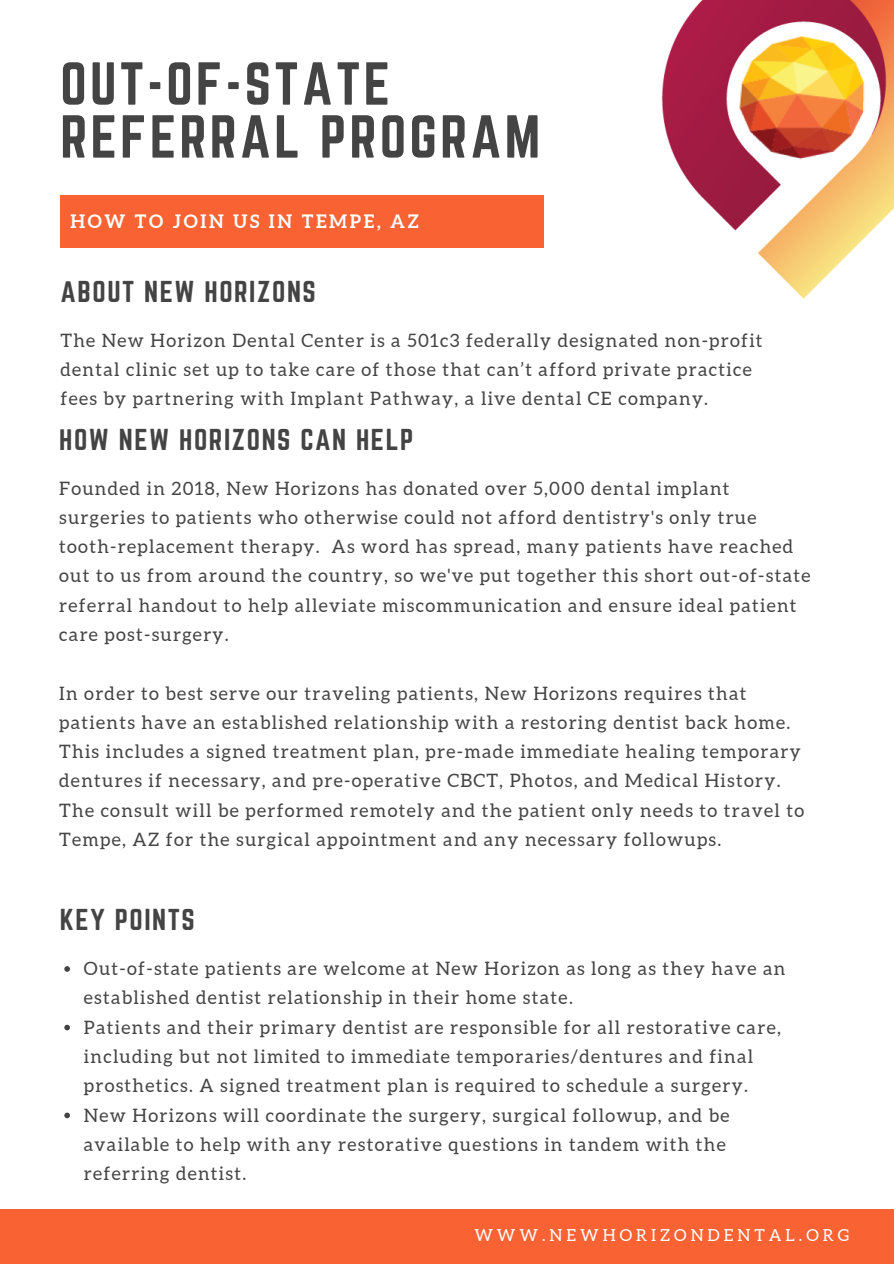
<style>
.page{position:relative;width:894px;height:1264px;background:#fff}
.page>*{position:absolute;margin:0;border:0;box-sizing:border-box;transform-origin:0 0}
.t1{font:52.95px/52.9px "Norwester";letter-spacing:.06em;color:#444}
.t2{font:26.55px "Norwester";letter-spacing:.06em;color:#444}
.t3{font:18.45px/29.2px "Aleo";letter-spacing:.07em;color:#444}
.t4{font:700 18.45px "Aleo";letter-spacing:.14em;color:#fff}
.t5{font:16.5px "Aleo";letter-spacing:.24em;color:#fff}
</style>
<div class="page">
<div style="left:60px;top:195px;width:484px;height:52px;background:#f96232"></div>
<div style="left:0;top:1209px;width:893px;height:54px;background:#f96232"></div>
<img style="left:661px;top:0;width:232px;height:299px">
<svg style="left:64px;top:966px;width:6px;height:5px"></svg>
<svg style="left:64px;top:1024px;width:6px;height:6px"></svg>
<svg style="left:64px;top:1112px;width:6px;height:6px"></svg>
<h1 class="t1" style="left:60px;top:60px;width:481px">OUT-OF-STATE<br>REFERRAL PROGRAM</h1>
<p class="t4" style="left:70px;top:210px;width:349px">HOW TO JOIN US IN TEMPE, AZ</p>
<h2 class="t2" style="left:60px;top:278px;width:257px">ABOUT NEW HORIZONS</h2>
<p class="t3" style="left:60px;top:325px;width:703px">The New Horizon Dental Center is a 501c3 federally designated non-profit dental clinic set up to take care of those that can’t afford private practice fees by partnering with Implant Pathway, a live dental CE company.</p>
<h2 class="t2" style="left:59px;top:426px;width:356px">HOW NEW HORIZONS CAN HELP</h2>
<p class="t3" style="left:59px;top:473px;width:752px">Founded in 2018, New Horizons has donated over 5,000 dental implant surgeries to patients who otherwise could not afford dentistry's only true tooth-replacement therapy. As word has spread, many patients have reached out to us from around the country, so we've put together this short out-of-state referral handout to help alleviate miscommunication and ensure ideal patient care post-surgery.</p>
<p class="t3" style="left:59px;top:678px;width:746px">In order to best serve our traveling patients, New Horizons requires that patients have an established relationship with a restoring dentist back home.<br>This includes a signed treatment plan, pre-made immediate healing temporary dentures if necessary, and pre-operative CBCT, Photos, and Medical History.<br>The consult will be performed remotely and the patient only needs to travel to Tempe, AZ for the surgical appointment and any necessary followups.</p>
<h2 class="t2" style="left:60px;top:907px;width:136px">KEY POINTS</h2>
<p class="t3" style="left:84px;top:953px;width:702px">Out-of-state patients are welcome at New Horizon as long as they have an established dentist relationship in their home state.<br>Patients and their primary dentist are responsible for all restorative care, including but not limited to immediate temporaries/dentures and final prosthetics. A signed treatment plan is required to schedule a surgery.<br>New Horizons will coordinate the surgery, surgical followup, and be available to help with any restorative questions in tandem with the referring dentist.</p>
<p class="t5" style="left:474px;top:1226px;width:376px">WWW.NEWHORIZONDENTAL.ORG</p>
</div>
